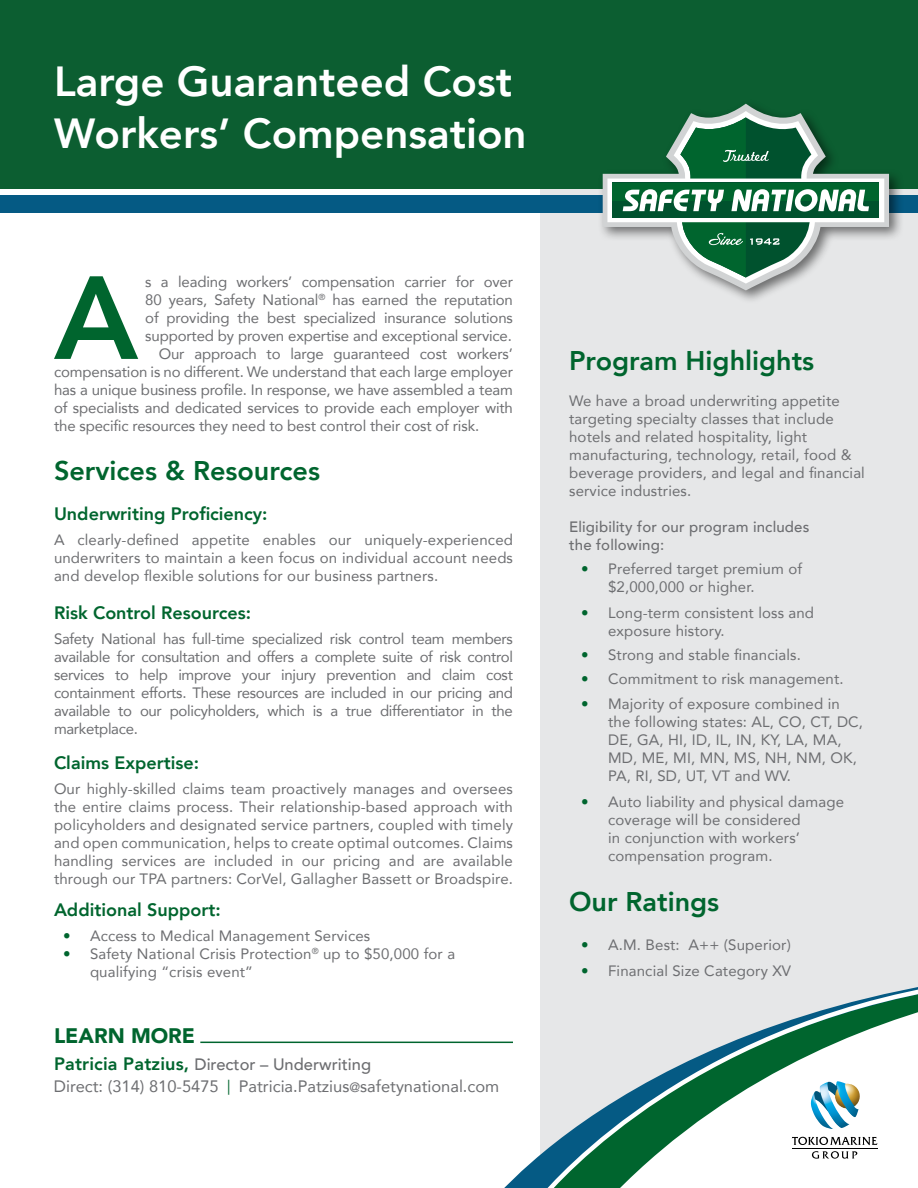
<style>
.page{position:relative;width:918px;height:1188px;background:#fff}
.page>*{position:absolute;margin:0;border:0;box-sizing:border-box;transform-origin:0 0}
.t1{font:800 116.7px "Avenir";color:#00652e}
.t2{font:800 42px/52.5px "Avenir";color:#fff}
.t3{font:800 27px "Avenir";color:#00652e}
.t4{font:900 21px "Avenir";color:#00652e}
.t5{font:800 18px "Avenir";color:#00652e}
.t6{font:16.5px/22.5px "Avenir";color:#6d6e71}
.t7{font:15px/18px "Avenir";letter-spacing:.01em;color:#6d6e71}
.t8{font:15px "Avenir";letter-spacing:-.01em;color:#6d6e71}
.t9{font:500 15px/18px "Avenir";letter-spacing:.01em;color:#6d6e71}
.s1{color:#00652e}
.s2{font-weight:800;font-size:18px;color:#00652e}
.s3{font-weight:500}
.s4{font-size:15px;color:#00652e}
.s5{font-size:13.5px}
</style>
<div class="page">
<div style="left:540px;top:135px;width:378px;height:1053px;background:#e6e7e8"></div>
<svg style="left:495px;top:1041px;width:39px;height:147px"></svg>
<svg style="left:534px;top:987px;width:384px;height:201px"></svg>
<div style="left:0;top:0;width:918px;height:189px;background:#0c5e31"></div>
<div style="left:0;top:195px;width:918px;height:17px;background:#055a84"></div>
<div style="left:597px;top:99px;width:307px;height:205px;background:#000;opacity:.53"></div>
<svg style="left:603px;top:104px;width:286px;height:186px"></svg>
<hr style="left:200px;top:1042px;width:313px;height:1px;background:#00652e">
<h2 class="t2" style="left:54px;top:55px;width:474px">Large Guaranteed Cost<br>Workers’ Compensation</h2>
<h1 class="t1" style="left:54px;top:228px;width:86px">A</h1>
<p class="t8" style="left:145px;top:270px;width:369px">s a leading workers’ compensation carrier for over</p>
<p class="t8" style="left:145px;top:288px;width:369px">80 years, Safety National<sup>®</sup> has earned the reputation</p>
<p class="t8" style="left:145px;top:306px;width:369px">of providing the best specialized insurance solutions</p>
<p class="t8" style="left:145px;top:324px;width:368px">supported by proven expertise and exceptional service.</p>
<p class="t8" style="left:159px;top:342px;width:356px">Our approach to large guaranteed cost workers’</p>
<p class="t8" style="left:54px;top:360px;width:460px">compensation is no different. We understand that each large employer</p>
<p class="t8" style="left:54px;top:378px;width:460px">has a unique business profile. In response, we have assembled a team</p>
<p class="t8" style="left:54px;top:396px;width:460px">of specialists and dedicated services to provide each employer with</p>
<p class="t8" style="left:54px;top:414px;width:427px">the specific resources they need to best control their cost of risk.</p>
<h3 class="t3" style="left:54px;top:450px;width:268px">Services &amp; Resources</h3>
<p class="t5" style="left:54px;top:500px;width:215px">Underwriting Proficiency:</p>
<p class="t7" style="left:54px;top:530px;width:461px;text-align:justify">A clearly-defined appetite enables our uniquely-experienced underwriters to maintain a keen focus on individual account needs and develop flexible solutions for our business partners.</p>
<p class="t5" style="left:54px;top:599px;width:199px">Risk Control Resources:</p>
<p class="t7" style="left:54px;top:630px;width:461px;text-align:justify">Safety National has full-time specialized risk control team members available for consultation and offers a complete suite of risk control services to help improve your injury prevention and claim cost containment efforts. These resources are included in our pricing and available to our policyholders, which is a true differentiator in the marketplace.</p>
<p class="t5" style="left:54px;top:749px;width:147px">Claims Expertise:</p>
<p class="t7" style="left:54px;top:779px;width:461px;text-align:justify">Our highly-skilled claims team proactively manages and oversees the entire claims process. Their relationship-based approach with policyholders and designated service partners, coupled with timely and open communication, helps to create optimal outcomes. Claims handling services are included in our pricing and are available through our TPA partners: CorVel, Gallagher Bassett or Broadspire.</p>
<p class="t5" style="left:54px;top:896px;width:168px">Additional Support:</p>
<p class="t7" style="left:63px;top:927px;width:309px"><span class="s1">•</span> Access to Medical Management Services</p>
<p class="t7" style="left:90px;top:945px;width:367px;text-indent:-27px"><span class="s1">•</span> Safety National Crisis Protection<sup>®</sup> up to $50,000 for a qualifying “crisis event”</p>
<h3 class="t4" style="left:54px;top:1018px;width:143px">LEARN MORE</h3>
<p class="t6" style="left:54px;top:1052px;width:447px"><span class="s2">Patricia Patzius,</span> <span class="s3">Director – Underwriting<br></span>Direct: (314) 810-5475 <span class="s4">|</span> Patricia.Patzius<span class="s5">@</span>safetynational.com</p>
<h3 class="t3" style="left:569px;top:340px;width:247px">Program Highlights</h3>
<p class="t7" style="left:569px;top:392px;width:297px">We have a broad underwriting appetite targeting specialty classes that include hotels and related hospitality, light manufacturing, technology, retail, food &amp; beverage providers, and legal and financial service industries.</p>
<p class="t9" style="left:569px;top:517px;width:242px">Eligibility for our program includes the following:</p>
<p class="t7" style="left:608px;top:560px;width:196px;text-indent:-27px"><span class="s1">•</span> Preferred target premium of $2,000,000 or higher.</p>
<p class="t7" style="left:608px;top:603px;width:207px;text-indent:-27px"><span class="s1">•</span> Long-term consistent loss and exposure history.</p>
<p class="t7" style="left:581px;top:645px;width:221px"><span class="s1">•</span> Strong and stable financials.</p>
<p class="t7" style="left:581px;top:669px;width:264px"><span class="s1">•</span> Commitment to risk management.</p>
<p class="t7" style="left:608px;top:695px;width:257px;text-indent:-27px"><span class="s1">•</span> Majority of exposure combined in the following states: AL, CO, CT, DC,<br>DE, GA, HI, ID, IL, IN, KY, LA, MA,<br>MD, ME, MI, MN, MS, NH, NM, OK,<br>PA, RI, SD, UT, VT and WV.</p>
<p class="t7" style="left:608px;top:792px;width:237px;text-indent:-27px"><span class="s1">•</span> Auto liability and physical damage coverage will be considered<br>in conjunction with workers’ compensation program.</p>
<h3 class="t3" style="left:569px;top:881px;width:152px">Our Ratings</h3>
<p class="t7" style="left:581px;top:936px;width:211px"><span class="s1">•</span> A.M. Best: A++ (Superior)</p>
<p class="t7" style="left:581px;top:961px;width:211px"><span class="s1">•</span> Financial Size Category XV</p>
</div>
